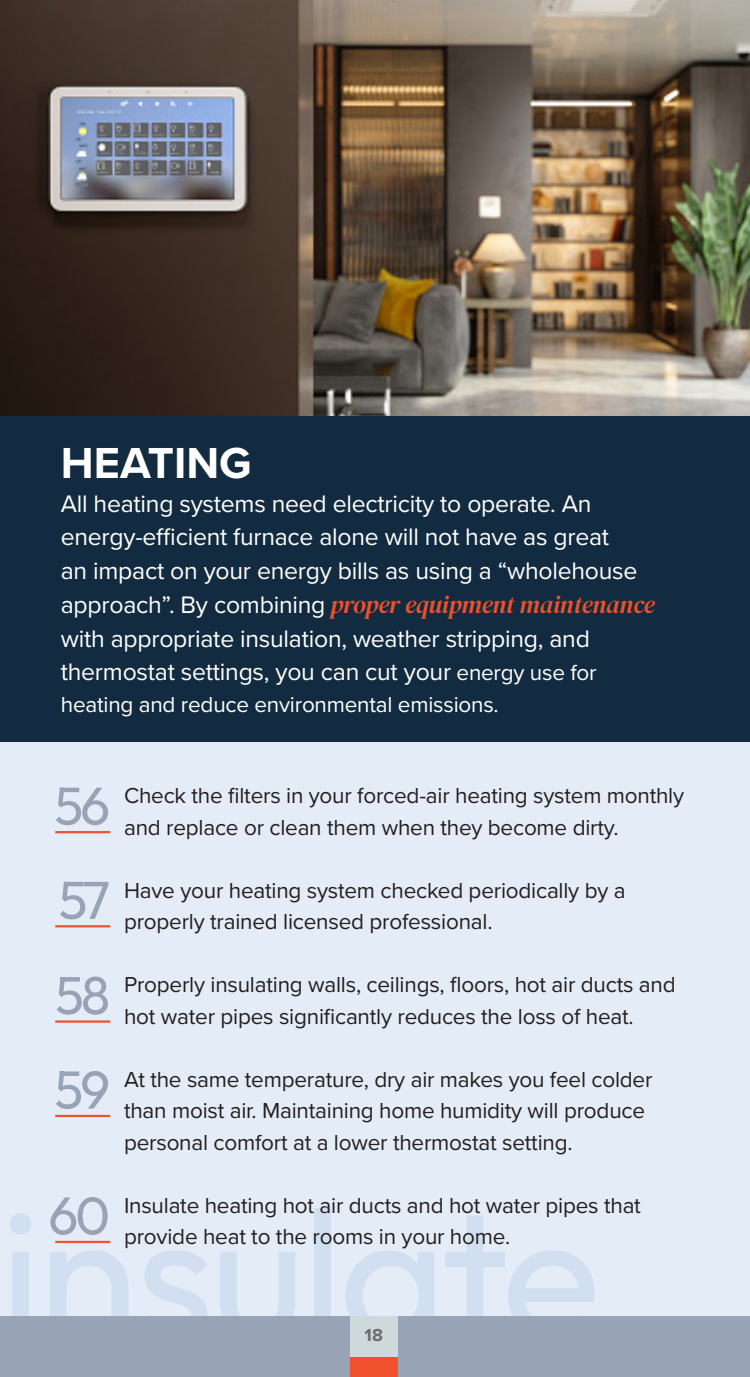
<style>
.page{position:relative;width:750px;height:1377px;background:#fff}
.page>*{position:absolute;margin:0;border:0;box-sizing:border-box;transform-origin:0 0}
.t1{font:100 53.32px "Outfit";letter-spacing:-.06em;color:#99a3b6}
.t2{font:700 45px "Proxima Nova";color:#fff}
.t3{font:24.75px/33.8px "Proxima Nova";letter-spacing:-.01em;color:#fff}
.t4{font:22.5px/31.5px "Proxima Nova";letter-spacing:-.01em;color:#231f20}
.t5{font:22.5px "Proxima Nova";letter-spacing:-.01em;color:#fff}
.t6{font:700 18px "Proxima Nova";color:#6c6d70}
.s1{font-family:"DM Serif Display";font-style:italic;color:#f0502b}
.s2{font-size:22.5px}
</style>
<div class="page">
<div style="left:0;top:0;width:749px;height:1348px;background:#e4edf7"></div>
<div style="left:0;top:1316px;width:749px;height:61px;background:#99a3b6"></div>
<div style="left:350px;top:1316px;width:47px;height:41px;background:#cdd9db"></div>
<div style="left:350px;top:1357px;width:47px;height:20px;background:#f0502b"></div>
<img style="left:0;top:0;width:749px;height:416px">
<div style="left:0;top:416px;width:749px;height:326px;background:#122b40"></div>
<hr style="left:55px;top:831px;width:55px;height:2px;background:#f0502b">
<hr style="left:55px;top:925px;width:55px;height:2px;background:#f0502b">
<hr style="left:55px;top:1020px;width:55px;height:3px;background:#f0502b">
<hr style="left:55px;top:1115px;width:55px;height:2px;background:#f0502b">
<hr style="left:55px;top:1241px;width:55px;height:2px;background:#f0502b">
<p class="t2" style="left:61px;top:429px;width:192px">HEATING</p>
<p class="t3" style="left:61px;top:485px;width:595px">All heating systems need electricity to operate. An energy-efficient furnace alone will not have as great<br>an impact on your energy bills as using a “wholehouse approach”. By combining <span class="s1">proper equipment maintenance </span>with appropriate insulation, weather stripping, and thermostat settings, you can cut your <span class="s2">energy use for</span></p>
<p class="t5" style="left:61px;top:688px;width:439px">heating and reduce environmental emissions.</p>
<p class="t1" style="left:54px;top:776px;width:57px">56</p>
<p class="t4" style="left:124px;top:779px;width:561px">Check the filters in your forced-air heating system monthly and replace or clean them when they become dirty.</p>
<p class="t1" style="left:59px;top:870px;width:53px">57</p>
<p class="t4" style="left:124px;top:874px;width:503px">Have your heating system checked periodically by a</p>
<p class="t4" style="left:124px;top:905px;width:370px">properly trained licensed professional.</p>
<p class="t1" style="left:55px;top:965px;width:57px">58</p>
<p class="t4" style="left:124px;top:968px;width:553px">Properly insulating walls, ceilings, floors, hot air ducts and hot water pipes significantly reduces the loss of heat.</p>
<p class="t1" style="left:54px;top:1059px;width:57px">59</p>
<p class="t4" style="left:124px;top:1063px;width:529px">At the same temperature, dry air makes you feel colder than moist air. Maintaining home humidity will produce personal comfort at a lower thermostat setting.</p>
<p class="t1" style="left:48px;top:1185px;width:63px">60</p>
<p class="t4" style="left:124px;top:1189px;width:518px">Insulate heating hot air ducts and hot water pipes that provide heat to the rooms in your home.</p>
<p class="t6" style="left:364px;top:1322px;width:20px">18</p>
</div>
